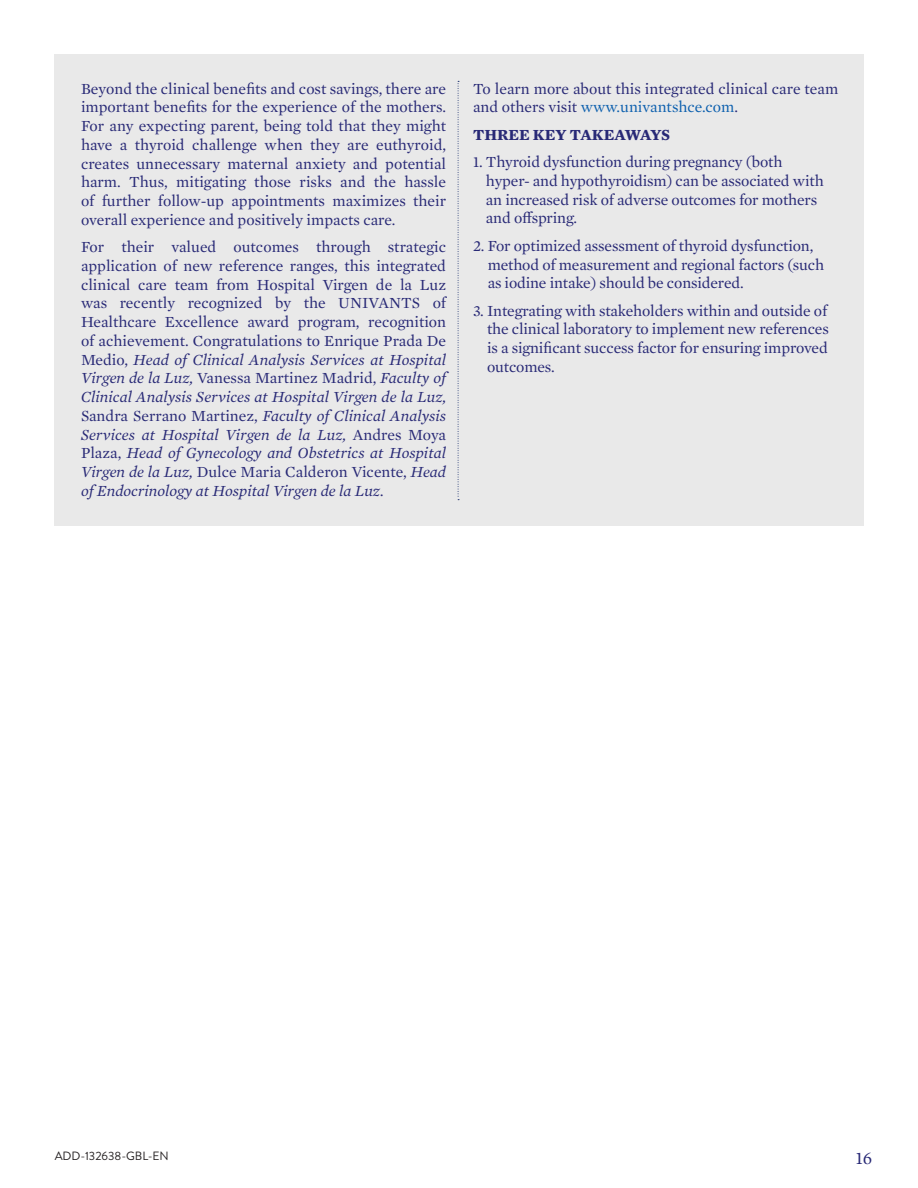
<style>
.page{position:relative;width:918px;height:1188px;background:#fff}
.page>*{position:absolute;margin:0;border:0;box-sizing:border-box;transform-origin:0 0}
.t1{font:18px "Mercury Text G1";color:#282976}
.Body{font:15.75px/18.8px "Mercury Text G1";letter-spacing:-.01em;color:#282976;text-align:justify}
.Body-2{font:700 15.75px "Mercury Text G1";color:#282976}
.Intro{font:12px "Brandon Grotesque";color:#231f20}
.s1{font-style:italic}
.s2{color:#0d60ae}
</style>
<div class="page">
<div style="left:55px;top:54px;width:809px;height:472px;background:#e9e9e9"></div>
<svg style="left:458px;top:81px;width:1px;height:419px"></svg>
<p class="Body" style="left:81px;top:78px;width:367px">Beyond the clinical benefits and cost savings, there are important benefits for the experience of the mothers.<br>For any expecting parent, being told that they might have a thyroid challenge when they are euthyroid, creates unnecessary maternal anxiety and potential harm. Thus, mitigating those risks and the hassle of further follow-up appointments maximizes their overall experience and positively impacts care.</p>
<p class="Body" style="left:81px;top:237px;width:367px">For their valued outcomes through strategic application of new reference ranges, this integrated clinical care team from Hospital Virgen de la Luz was recently recognized by the UNIVANTS of Healthcare Excellence award program, recognition of achievement. Congratulations to Enrique Prada De Medio, <span class="s1">Head of Clinical Analysis Services at Hospital Virgen de la Luz,</span> Vanessa Martinez Madrid, <span class="s1">Faculty of Clinical Analysis Services at Hospital Virgen de la Luz, </span>Sandra Serrano Martinez, <span class="s1">Faculty of Clinical Analysis Services at Hospital Virgen de la Luz,</span> Andres Moya Plaza, <span class="s1">Head of Gynecology and Obstetrics at Hospital Virgen de la Luz,</span> Dulce Maria Calderon Vicente, <span class="s1">Head of Endocrinology at Hospital Virgen de la Luz.</span></p>
<p class="Body" style="left:473px;top:78px;width:367px">To learn more about this integrated clinical care team and others visit <span class="s2">www.univantshce.com</span>.</p>
<p class="Body-2" style="left:473px;top:123px;width:199px">THREE KEY TAKEAWAYS</p>
<p class="Body" style="left:486px;top:152px;width:339px;text-align:left;text-indent:-13px">1. Thyroid dysfunction during pregnancy (both hyper- and hypothyroidism) can be associated with an increased risk of adverse outcomes for mothers and offspring.</p>
<p class="Body" style="left:488px;top:235px;width:338px;text-align:left;text-indent:-15px">2. For optimized assessment of thyroid dysfunction, method of measurement and regional factors (such as iodine intake) should be considered.</p>
<p class="Body" style="left:487px;top:300px;width:343px;text-indent:-14px">3. Integrating with stakeholders within and outside of the clinical laboratory to implement new references is a significant success factor for ensuring improved outcomes.</p>
<p class="Intro" style="left:55px;top:1148px;width:116px">ADD-132638-GBL-EN</p>
<p class="t1" style="left:856px;top:1145px;width:18px">16</p>
</div>
